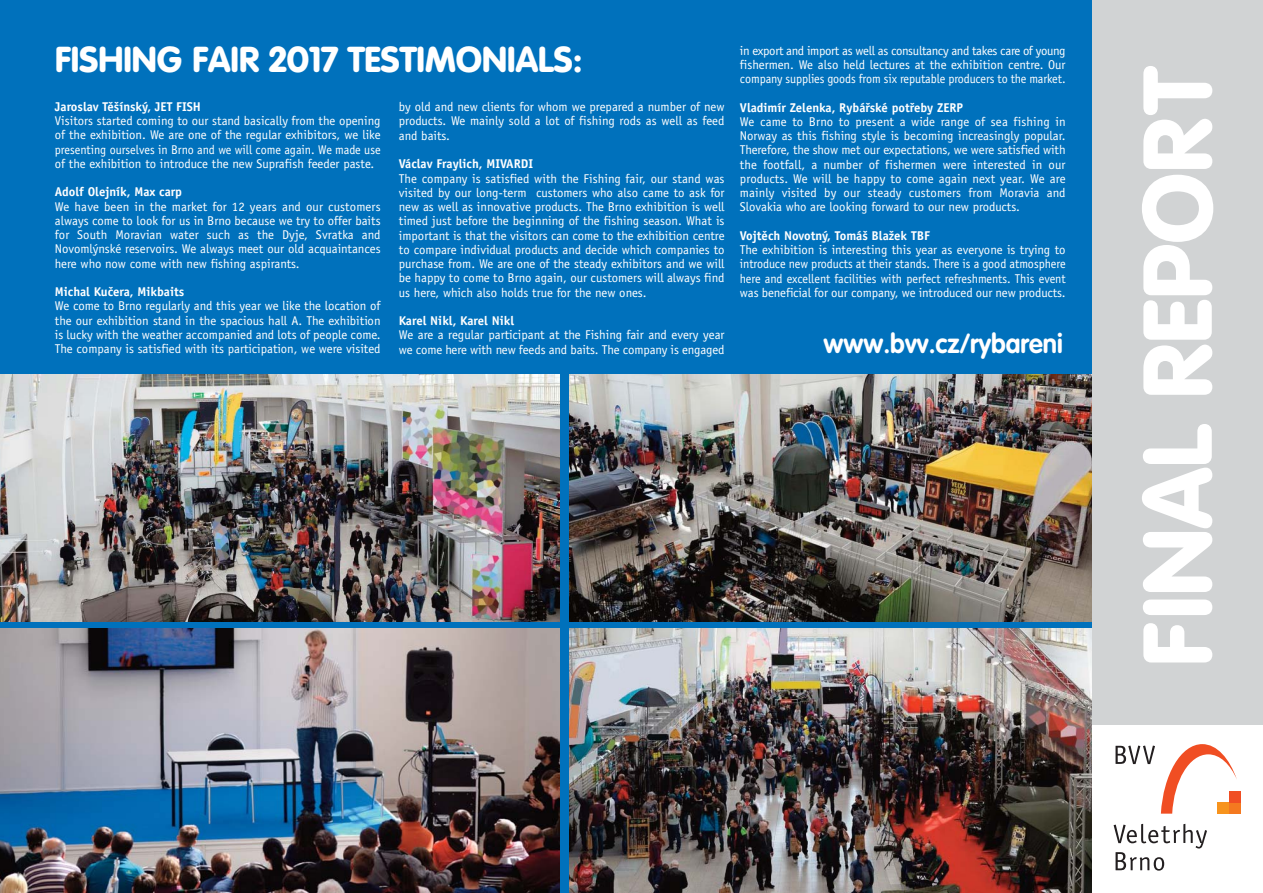
<style>
.page{position:relative;width:1263px;height:893px;background:#fff}
.page>*{position:absolute;margin:0;border:0;box-sizing:border-box;transform-origin:0 0}
.t1{font:900 96px "VAG Rounded CE";color:#fff}
.t2{font:900 35.55px "VAG Rounded CE";color:#fff}
.t3{font:700 27px "VAG Rounded CE";color:#fff;scale:.95 1}
.t4{font:12.75px/14.2px "Officina Sans CE";color:#fff;text-align:justify}
.t5{font:700 12.75px "Officina Sans CE";color:#fff}
</style>
<div class="page">
<div style="left:0;top:0;width:1101px;height:893px;background:#0071bc"></div>
<img style="left:0;top:375px;width:560px;height:247px">
<img style="left:570px;top:375px;width:523px;height:247px">
<img style="left:0;top:629px;width:560px;height:264px">
<img style="left:570px;top:629px;width:523px;height:264px">
<div style="left:1093px;top:723px;width:170px;height:170px;background:#fff"></div>
<svg style="left:1113px;top:824px;width:94px;height:47px"></svg>
<svg style="left:1115px;top:746px;width:40px;height:18px"></svg>
<div style="left:1229px;top:802px;width:11px;height:12px;background:#f47920"></div>
<div style="left:1229px;top:791px;width:11px;height:11px;background:#f04e23"></div>
<svg style="left:1161px;top:744px;width:76px;height:70px"></svg>
<div style="left:1093px;top:0;width:170px;height:725px;background:#d1d3d4"></div>
<h2 class="t2" style="left:55px;top:45px;width:529px">FISHING FAIR 2017 TESTIMONIALS:</h2>
<p class="t5" style="left:55px;top:102px;width:148px">Jaroslav Těšínský, JET FISH</p>
<p class="t4" style="left:55px;top:115px;width:327px">Visitors started coming to our stand basically from the opening of the exhibition. We are one of the regular exhibitors, we like presenting ourselves in Brno and we will come again. We made use of the exhibition to introduce the new Suprafish feeder paste.</p>
<p class="t5" style="left:55px;top:187px;width:129px">Adolf Olejník, Max carp</p>
<p class="t4" style="left:55px;top:200px;width:327px">We have been in the market for 12 years and our customers always come to look for us in Brno because we try to offer baits for South Moravian water such as the Dyje, Svratka and Novomlýnské reservoirs. We always meet our old acquaintances here who now come with new fishing aspirants.</p>
<p class="t5" style="left:55px;top:287px;width:131px">Michal Kučera, Mikbaits</p>
<p class="t4" style="left:55px;top:300px;width:327px">We come to Brno regularly and this year we like the location of the our exhibition stand in the spacious hall A. The exhibition is lucky with the weather accompanied and lots of people come.<br>The company is satisfied with its participation, we were visited</p>
<p class="t4" style="left:399px;top:101px;width:327px">by old and new clients for whom we prepared a number of new products. We mainly sold a lot of fishing rods as well as feed and baits.</p>
<p class="t5" style="left:399px;top:159px;width:136px">Václav Fraylich, MIVARDI</p>
<p class="t4" style="left:399px;top:172px;width:327px">The company is satisfied with the Fishing fair, our stand was visited by our long-term customers who also came to ask for new as well as innovative products. The Brno exhibition is well timed just before the beginning of the fishing season. What is important is that the visitors can come to the exhibition centre to compare individual products and decide which companies to purchase from. We are one of the steady exhibitors and we will be happy to come to Brno again, our customers will always find us here, which also holds true for the new ones.</p>
<p class="t5" style="left:399px;top:316px;width:117px">Karel Nikl, Karel Nikl</p>
<p class="t4" style="left:399px;top:329px;width:327px">We are a regular participant at the Fishing fair and every year we come here with new feeds and baits. The company is engaged</p>
<p class="t4" style="left:740px;top:44px;width:327px">in export and import as well as consultancy and takes care of young fishermen. We also held lectures at the exhibition centre. Our company supplies goods from six reputable producers to the market.</p>
<p class="t5" style="left:740px;top:102px;width:225px">Vladimír Zelenka, Rybářské potřeby ZERP</p>
<p class="t4" style="left:740px;top:116px;width:327px">We came to Brno to present a wide range of sea fishing in Norway as this fishing style is becoming increasingly popular.<br>Therefore, the show met our expectations, we were satisfied with the footfall, a number of fishermen were interested in our products. We will be happy to come again next year. We are mainly visited by our steady customers from Moravia and Slovakia who are looking forward to our new products.</p>
<p class="t5" style="left:740px;top:231px;width:191px">Vojtěch Novotný, Tomáš Blažek TBF</p>
<p class="t4" style="left:740px;top:244px;width:327px">The exhibition is interesting this year as everyone is trying to introduce new products at their stands. There is a good atmosphere here and excellent facilities with perfect refreshments. This event was beneficial for our company, we introduced our new products.</p>
<h3 class="t3" style="left:823px;top:332px;width:253px">www.bvv.cz/rybareni</h3>
<h1 class="t1" style="left:1140px;top:666px;width:604px;rotate:-90deg">FINAL REPORT</h1>
</div>
